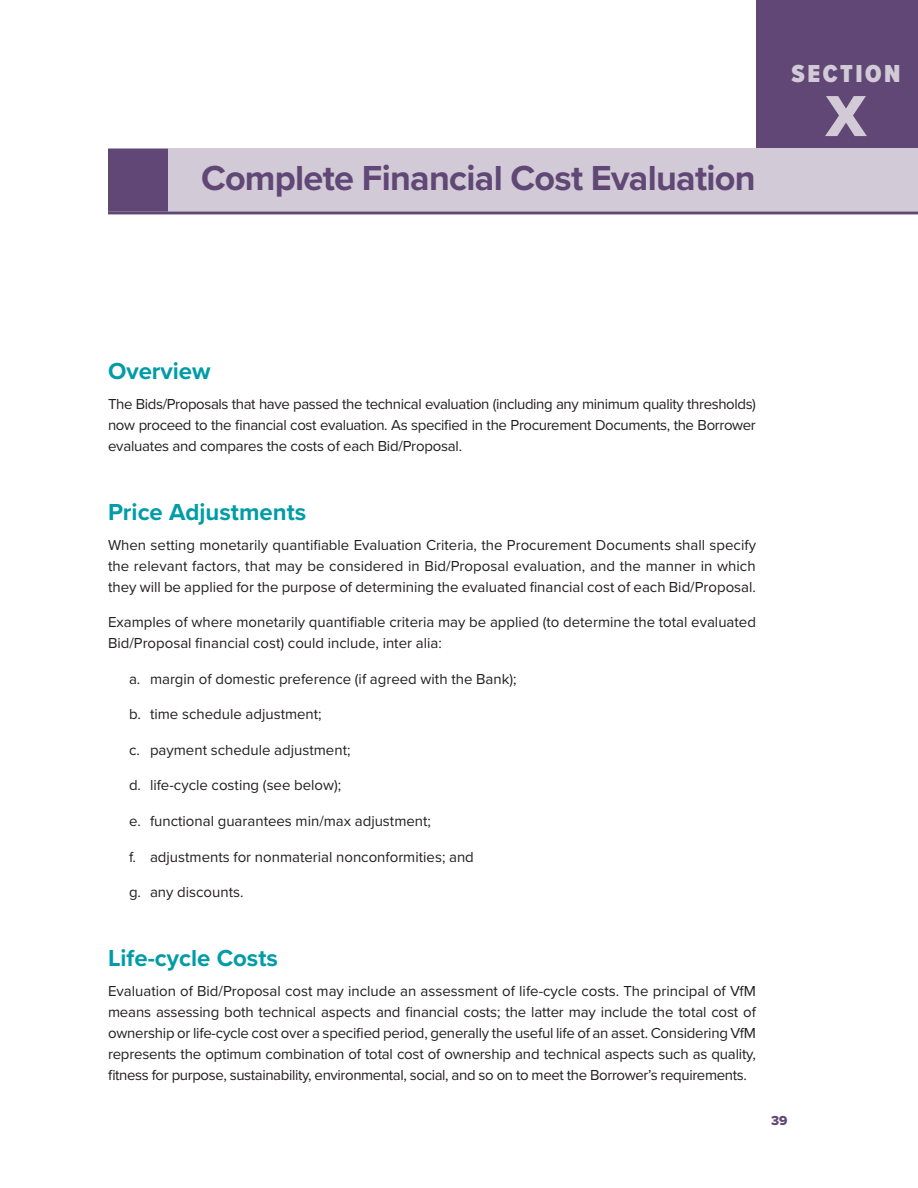
<style>
.page{position:relative;width:918px;height:1188px;background:#fff}
.page>*{position:absolute;margin:0;border:0;box-sizing:border-box;transform-origin:0 0}
.t1{font:60px "Proxima Nova Extrabld";color:#d2cad7}
.t2{font:700 36px "Proxima Nova";letter-spacing:-.02em;color:#604775}
.t3{font:900 25.5px "Proxima Nova Cond";letter-spacing:.1em;color:#d2cad7}
.t4{font:700 24px "Proxima Nova";color:#009ca7}
.t5{font:15px/21px "Proxima Nova";color:#231f20;text-align:justify}
.t6{font:13.5px "Proxima Nova Extrabld";color:#604775}
</style>
<div class="page">
<div style="left:756px;top:0;width:162px;height:162px;background:#604775"></div>
<div style="left:168px;top:148px;width:750px;height:63px;background:#d2cad7"></div>
<div style="left:108px;top:148px;width:60px;height:63px;background:#604775"></div>
<hr style="left:108px;top:211px;width:810px;height:3px;background:#604775">
<h2 class="t2" style="left:201px;top:152px;width:556px">Complete Financial Cost Evaluation</h2>
<h3 class="t3" style="left:791px;top:55px;width:111px">SECTION</h3>
<h1 class="t1" style="left:826px;top:71px;width:42px">X</h1>
<h3 class="t4" style="left:108px;top:353px;width:104px">Overview</h3>
<p class="t5" style="left:108px;top:393px;width:650px">The Bids/Proposals that have passed the technical evaluation (including any minimum quality thresholds) now proceed to the financial cost evaluation. As specified in the Procurement Documents, the Borrower evaluates and compares the costs of each Bid/Proposal.</p>
<h3 class="t4" style="left:108px;top:494px;width:200px">Price Adjustments</h3>
<p class="t5" style="left:108px;top:534px;width:650px">When setting monetarily quantifiable Evaluation Criteria, the Procurement Documents shall specify the relevant factors, that may be considered in Bid/Proposal evaluation, and the manner in which they will be applied for the purpose of determining the evaluated financial cost of each Bid/Proposal.</p>
<p class="t5" style="left:108px;top:611px;width:650px">Examples of where monetarily quantifiable criteria may be applied (to determine the total evaluated<br>Bid/Proposal financial cost) could include, inter alia:</p>
<p class="t5" style="left:129px;top:667px;width:389px">a. margin of domestic preference (if agreed with the Bank);</p>
<p class="t5" style="left:129px;top:703px;width:194px">b. time schedule adjustment;</p>
<p class="t5" style="left:129px;top:739px;width:223px">c. payment schedule adjustment;</p>
<p class="t5" style="left:129px;top:774px;width:214px">d. life-cycle costing (see below);</p>
<p class="t5" style="left:129px;top:810px;width:304px">e. functional guarantees min/max adjustment;</p>
<p class="t5" style="left:129px;top:846px;width:346px">f. adjustments for nonmaterial nonconformities; and</p>
<p class="t5" style="left:129px;top:881px;width:116px">g. any discounts.</p>
<h3 class="t4" style="left:108px;top:940px;width:171px">Life-cycle Costs</h3>
<p class="t5" style="left:108px;top:980px;width:650px">Evaluation of Bid/Proposal cost may include an assessment of life-cycle costs. The principal of VfM means assessing both technical aspects and financial costs; the latter may include the total cost of ownership or life-cycle cost over a specified period, generally the useful life of an asset. Considering VfM represents the optimum combination of total cost of ownership and technical aspects such as quality, fitness for purpose, sustainability, environmental, social, and so on to meet the Borrower’s requirements.</p>
<p class="t6" style="left:771px;top:1110px;width:18px">39</p>
</div>
